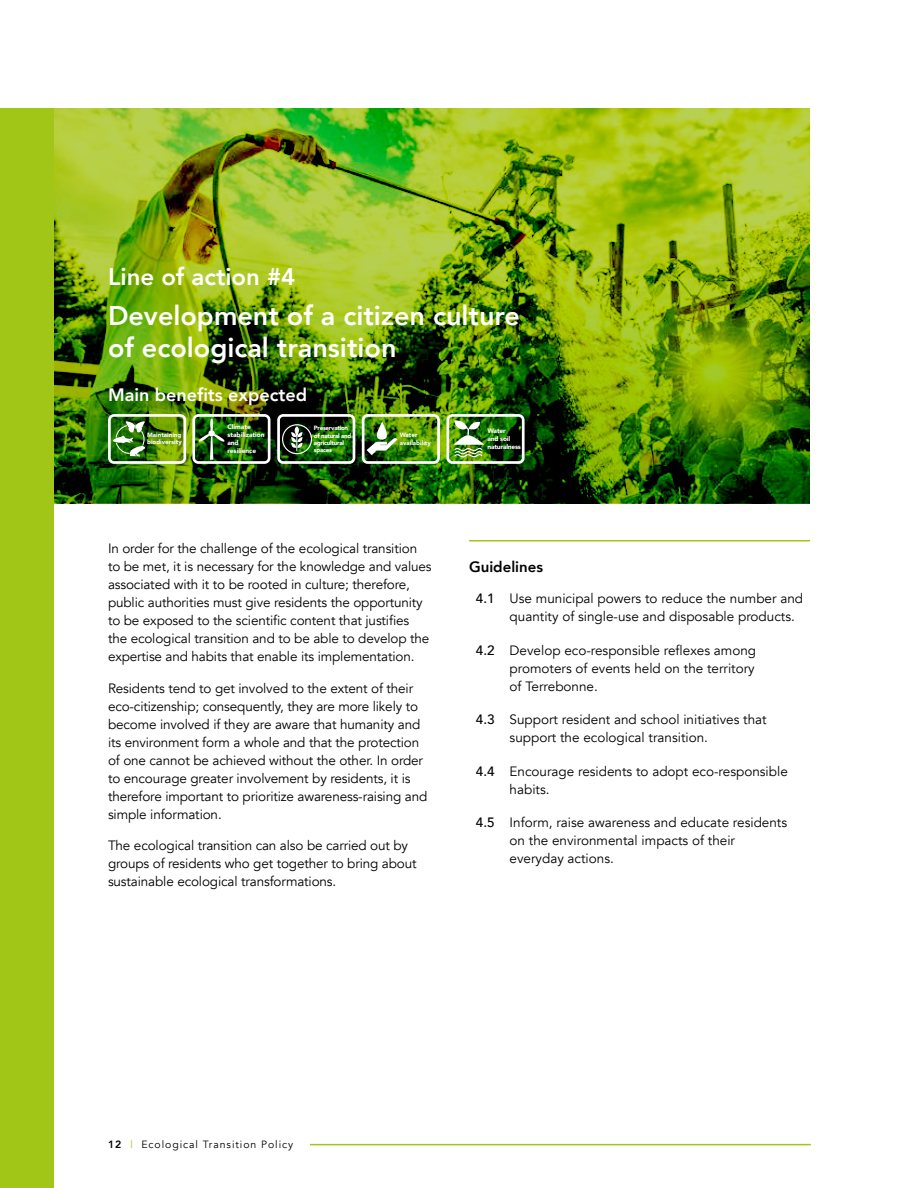
<style>
.page{position:relative;width:918px;height:1188px;background:#fff}
.page>*{position:absolute;margin:0;border:0;box-sizing:border-box;transform-origin:0 0}
.t1{font:800 27px/32.4px "Avenir";color:#fff}
.t2{font:800 24px "Avenir";color:#fff}
.t3{font:800 18px "Avenir";color:#fff}
.t4{font:800 15px "Avenir";color:#000}
.t5{font:13.5px/18px "Avenir";letter-spacing:-.01em;color:#000}
.t6{font:10.5px "Avenir";letter-spacing:.09em;color:#000}
.t7{font:900 6.6px/7.8px "Avenir";color:#fff}
.t8{font:900 6.6px/7.8px "Avenir";letter-spacing:-.03em;color:#fff}
.t9{font:900 6.15px/7.4px "Avenir";letter-spacing:-.04em;color:#fff}
.t10{font:900 6.15px/7.4px "Avenir";color:#fff}
.s1{font-weight:500}
.s2{font-weight:800}
.s3{color:#a2c617}
</style>
<div class="page">
<div style="left:0;top:108px;width:54px;height:1080px;background:#a2c617"></div>
<hr style="left:310px;top:1144px;width:501px;height:1px;background:#a2c617">
<img style="left:54px;top:108px;width:756px;height:144px">
<hr style="left:469px;top:540px;width:341px;height:2px;background:#a2c617">
<svg style="left:54px;top:252px;width:756px;height:251px;background:#517b05"></svg>
<div style="left:108px;top:414px;width:78px;height:50px;border:3px solid #fff;border-radius:5px"></div>
<svg style="left:111px;top:421px;width:36px;height:36px"></svg>
<div style="left:193px;top:414px;width:78px;height:50px;border:3px solid #fff;border-radius:5px"></div>
<svg style="left:198px;top:418px;width:27px;height:42px"></svg>
<div style="left:362px;top:414px;width:78px;height:50px;border:3px solid #fff;border-radius:5px"></div>
<svg style="left:367px;top:421px;width:31px;height:34px"></svg>
<div style="left:446px;top:414px;width:78px;height:50px;border:3px solid #fff;border-radius:5px"></div>
<svg style="left:454px;top:419px;width:30px;height:40px"></svg>
<div style="left:277px;top:414px;width:78px;height:50px;border:3px solid #fff;border-radius:5px"></div>
<svg style="left:291px;top:426px;width:12px;height:26px"></svg>
<div style="left:282px;top:424px;width:30px;height:30px;border:1px solid #fff;border-radius:50%"></div>
<h2 class="t2" style="left:108px;top:258px;width:189px">Line of action #4</h2>
<h1 class="t1" style="left:108px;top:299px;width:414px">Development of a citizen culture of ecological transition</h1>
<h3 class="t3" style="left:108px;top:381px;width:201px">Main benefits expected</h3>
<p class="t10" style="left:147px;top:431px;width:36px">Maintaining biodiversity</p>
<p class="t7" style="left:227px;top:423px;width:39px">Climate stabilization and resilience</p>
<p class="t10" style="left:400px;top:431px;width:33px">Water availability</p>
<p class="t8" style="left:488px;top:427px;width:35px">Water<br>and soil naturalness</p>
<p class="t9" style="left:314px;top:424px;width:39px">Preservation of natural and agricultural spaces</p>
<p class="t5" style="left:108px;top:540px;width:325px">In order for the challenge of the ecological transition to be met, it is necessary for the knowledge and values associated with it to be rooted in culture; therefore, public authorities must give residents the opportunity to be exposed to the scientific content that justifies the ecological transition and to be able to develop the expertise and habits that enable its implementation.</p>
<p class="t5" style="left:108px;top:680px;width:321px">Residents tend to get involved to the extent of their eco-citizenship; consequently, they are more likely to become involved if they are aware that humanity and its environment form a whole and that the protection of one cannot be achieved without the other. In order to encourage greater involvement by residents, it is therefore important to prioritize awareness-raising and simple information.</p>
<p class="t5" style="left:108px;top:837px;width:310px">The ecological transition can also be carried out by groups of residents who get together to bring about sustainable ecological transformations.</p>
<p class="t4" style="left:469px;top:555px;width:75px">Guidelines</p>
<p class="t5" style="left:510px;top:590px;width:295px;text-indent:-34px"><span class="s1">4.1</span> Use municipal powers to reduce the number and quantity of single-use and disposable products.</p>
<p class="t5" style="left:510px;top:641px;width:248px;text-align:justify;text-indent:-34px"><span class="s1">4.2</span> Develop eco-responsible reflexes among promoters of events held on the territory of Terrebonne.</p>
<p class="t5" style="left:510px;top:711px;width:259px;text-indent:-34px"><span class="s1">4.3</span> Support resident and school initiatives that support the ecological transition.</p>
<p class="t5" style="left:510px;top:762px;width:280px;text-indent:-34px"><span class="s1">4.4</span> Encourage residents to adopt eco-responsible habits.</p>
<p class="t5" style="left:510px;top:814px;width:279px;text-indent:-34px"><span class="s1">4.5</span> Inform, raise awareness and educate residents on the environmental impacts of their everyday actions.</p>
<p class="t6" style="left:108px;top:1138px;width:187px"><span class="s2">12</span> <span class="s3">|</span> Ecological Transition Policy</p>
</div>
